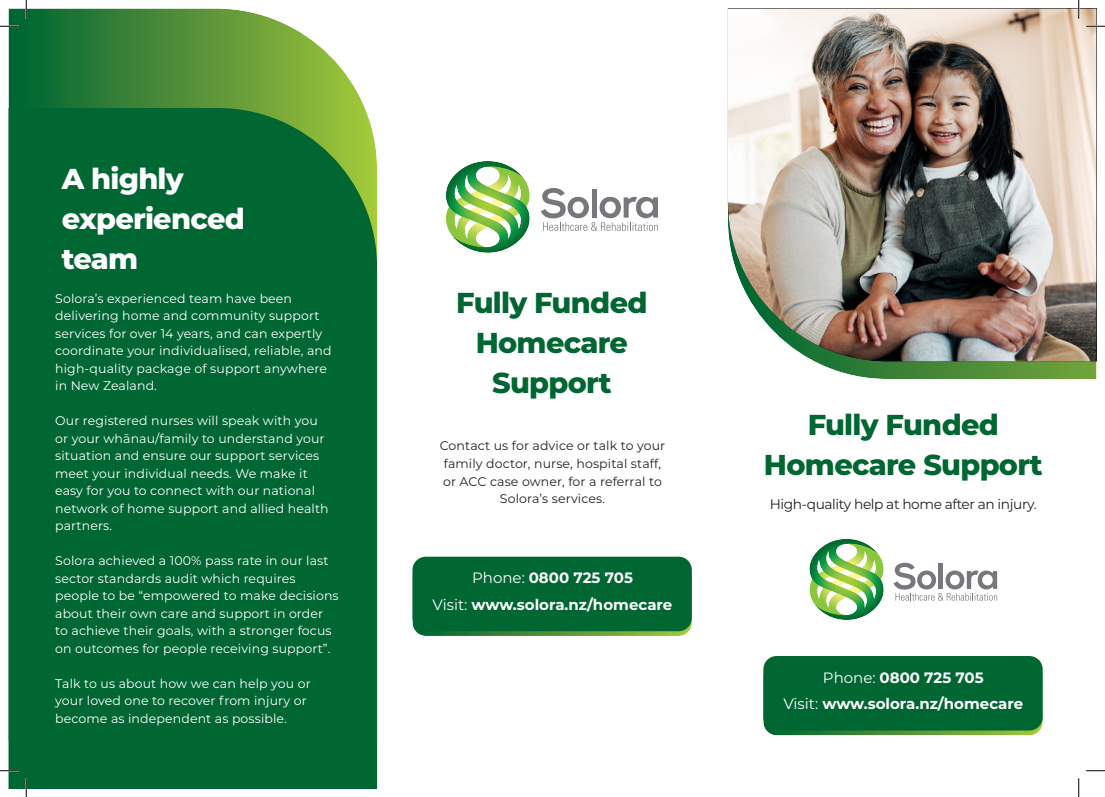
<style>
.page{position:relative;width:1105px;height:797px;background:#fff}
.page>*{position:absolute;margin:0;border:0;box-sizing:border-box;transform-origin:0 0}
.t1{font:800 28.75px/40px "Montserrat";letter-spacing:-.025em;color:#006632;text-align:center}
.t2{font:800 28.75px/40px "Montserrat";letter-spacing:-.025em;color:#fff}
.t3{font:700 15px/26.2px "Montserrat";color:#fff;text-align:center}
.t4{font:13.75px "Montserrat";letter-spacing:-.03em;color:#231f20}
.t5{font:12.5px/17.5px "Montserrat";letter-spacing:.01em;color:#fff}
.t6{font:12.5px/17.5px "Montserrat";letter-spacing:.01em;color:#231f20;text-align:center}
.s1{font-weight:400}
</style>
<div class="page">
<svg style="left:412px;top:565px;width:280px;height:71px"></svg>
<div style="left:412px;top:556px;width:280px;height:75px;background:#006632;border-radius:13px"></div>
<svg style="left:9px;top:9px;width:356px;height:99px"></svg>
<div style="left:9px;top:108px;width:368px;height:680px;background:#006632"></div>
<svg style="left:814px;top:361px;width:282px;height:18px"></svg>
<img style="left:728px;top:9px;width:368px;height:352px">
<svg style="left:893px;top:562px;width:104px;height:38px"></svg>
<svg style="left:809px;top:539px;width:75px;height:81px"></svg>
<svg style="left:541px;top:188px;width:117px;height:43px"></svg>
<svg style="left:446px;top:161px;width:84px;height:92px"></svg>
<svg style="left:763px;top:665px;width:280px;height:70px"></svg>
<div style="left:763px;top:656px;width:280px;height:74px;background:#006632;border-radius:13px"></div>
<svg style="left:0;top:25px;width:19px;height:2px"></svg>
<svg style="left:1086px;top:25px;width:19px;height:2px"></svg>
<svg style="left:0;top:770px;width:19px;height:1px"></svg>
<svg style="left:1086px;top:770px;width:19px;height:1px"></svg>
<svg style="left:25px;top:0;width:2px;height:19px"></svg>
<svg style="left:25px;top:778px;width:2px;height:19px"></svg>
<svg style="left:1078px;top:0;width:1px;height:19px"></svg>
<svg style="left:1078px;top:778px;width:1px;height:19px"></svg>
<h1 class="t2" style="left:62px;top:160px;width:185px">A highly experienced team</h1>
<p class="t5" style="left:55px;top:290px;width:278px">Solora’s experienced team have been delivering home and community support services for over 14 years, and can expertly coordinate your individualised, reliable, and high-quality package of support anywhere in New Zealand.</p>
<p class="t5" style="left:55px;top:412px;width:275px">Our registered nurses will speak with you or your whānau/family to understand your situation and ensure our support services meet your individual needs. We make it easy for you to connect with our national network of home support and allied health partners.</p>
<p class="t5" style="left:55px;top:552px;width:285px">Solora achieved a 100% pass rate in our last sector standards audit which requires people to be “empowered to make decisions about their own care and support in order to achieve their goals, with a stronger focus on outcomes for people receiving support”.</p>
<p class="t5" style="left:55px;top:675px;width:257px">Talk to us about how we can help you or your loved one to recover from injury or become as independent as possible.</p>
<h1 class="t1" style="left:456px;top:284px;width:193px">Fully Funded<br>Homecare<br>Support</h1>
<p class="t6" style="left:440px;top:437px;width:227px">Contact us for advice or talk to your family doctor, nurse, hospital staff, or ACC case owner, for a referral to<br>Solora’s services.</p>
<p class="t3" style="left:432px;top:564px;width:241px"><span class="s1">Phone:</span> 0800 725 705<br><span class="s1">Visit:</span> www.solora.nz/homecare</p>
<h1 class="t1" style="left:764px;top:406px;width:280px">Fully Funded<br>Homecare Support</h1>
<p class="t4" style="left:770px;top:497px;width:268px">High-quality help at home after an injury.</p>
<p class="t3" style="left:783px;top:664px;width:241px"><span class="s1">Phone:</span> 0800 725 705<br><span class="s1">Visit:</span> www.solora.nz/homecare</p>
</div>
